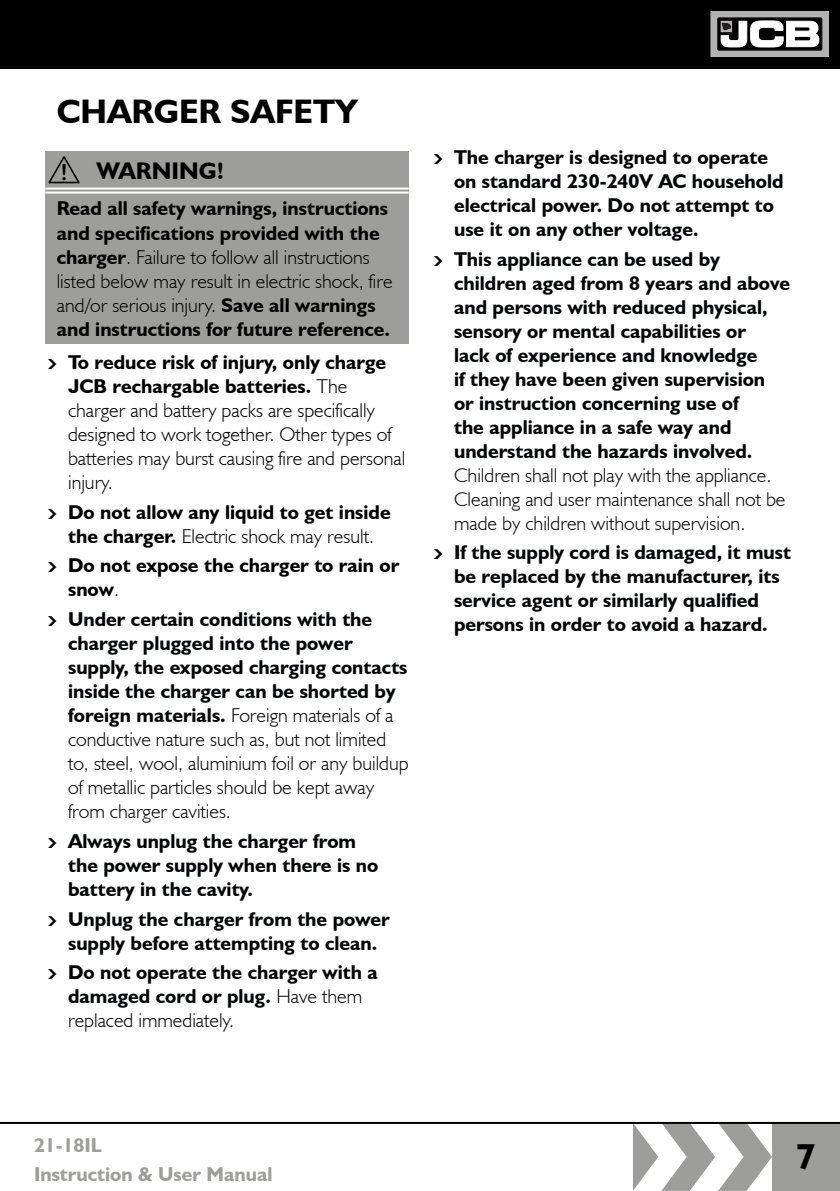
<style>
.page{position:relative;width:840px;height:1191px;background:#fff}
.page>*{position:absolute;margin:0;border:0;box-sizing:border-box;transform-origin:0 0}
.t1{font:700 36px "JCB Euro";color:#000}
.t2{font:700 34px "JCB Euro";color:#000}
.t3{font:700 24px "JCB Euro";color:#000}
.t4{font:700 20px/24px "JCB Euro";color:#030405}
.t5{font:300 20px/24px "JCB Euro";color:#030405}
.t6{font:700 20px/24px "JCB Euro";color:#000}
.t7{font:300 20px/24px "JCB Euro";color:#000}
.t8{font:700 20px/29.6px "JCB Euro";color:#9d9d9c}
.s1{font-weight:300}
.s2{font-family:"Arrowstfb";font-weight:400;font-size:12px}
.s3{font-weight:700}
</style>
<div class="page">
<svg style="left:633px;top:1124px;width:138px;height:66px"></svg>
<div style="left:771px;top:1123px;width:68px;height:68px;background:#9d9d9c"></div>
<div style="left:0;top:0;width:839px;height:68px;background:#000"></div>
<svg style="left:712px;top:13px;width:114px;height:42px"></svg>
<div style="left:710px;top:11px;width:118px;height:46px;border:1px solid #b3b2b2"></div>
<svg style="left:717px;top:18px;width:104px;height:32px"></svg>
<div style="left:717px;top:18px;width:104px;height:32px;border:1px solid #231f20"></div>
<svg style="left:720px;top:21px;width:98px;height:26px"></svg>
<hr style="left:0;top:1122px;width:839px;height:2px;background:#000">
<div style="left:45px;top:190px;width:363px;height:154px;background:#9d9d9c"></div>
<div style="left:45px;top:151px;width:40px;height:39px;background:#9d9d9c"></div>
<div style="left:85px;top:151px;width:323px;height:39px;background:#9d9d9c"></div>
<svg style="left:48px;top:156px;width:32px;height:27px"></svg>
<hr style="left:45px;top:187px;width:363px;height:2px;background:#fff">
<hr style="left:45px;top:191px;width:363px;height:2px;background:#fff">
<h2 class="t2" style="left:57px;top:91px;width:302px">CHARGER SAFETY</h2>
<p class="t3" style="left:96px;top:156px;width:129px">WARNING!</p>
<p class="t6" style="left:57px;top:196px;width:337px">Read all safety warnings, instructions and specifications provided with the charger<span class="s1">. Failure to follow all instructions listed below may result in electric shock, fire and/or serious injury.</span> Save all warnings and instructions for future reference.</p>
<p class="t7" style="left:68px;top:350px;width:338px;text-indent:-20px"><span class="s2">M</span> <span class="s3">To reduce risk of injury, only charge JCB rechargable batteries.</span> The charger and battery packs are specifically designed to work together. Other types of batteries may burst causing fire and personal injury.</p>
<p class="t6" style="left:48px;top:499px;width:344px;text-align:center"><span class="s2">M</span> Do not allow any liquid to get inside the charger. <span class="s1">Electric shock may result.</span></p>
<p class="t6" style="left:68px;top:553px;width:332px;text-indent:-20px"><span class="s2">M</span> Do not expose the charger to rain or snow<span class="s1">.</span></p>
<p class="t5" style="left:68px;top:607px;width:342px;text-indent:-20px"><span class="s2">M</span> <span class="s3">Under certain conditions with the charger plugged into the power supply, the exposed charging contacts inside the charger can be shorted by foreign materials.</span> Foreign materials of a conductive nature such as, but not limited to, steel, wool, aluminium foil or any buildup of metallic particles should be kept away from charger cavities.</p>
<p class="t4" style="left:68px;top:828px;width:311px;text-indent:-20px"><span class="s2">M</span> Always unplug the charger from the power supply when there is no battery in the cavity.</p>
<p class="t4" style="left:48px;top:906px;width:343px;text-align:center"><span class="s2">M</span> Unplug the charger from the power supply before attempting to clean.</p>
<p class="t4" style="left:68px;top:960px;width:311px;text-indent:-20px"><span class="s2">M</span> Do not operate the charger with a damaged cord or plug. <span class="s1">Have them replaced immediately.</span></p>
<p class="t4" style="left:454px;top:145px;width:331px;text-indent:-20px"><span class="s2">M</span> The charger is designed to operate on standard 230-240V AC household electrical power. Do not attempt to use it on any other voltage.</p>
<p class="t4" style="left:454px;top:246px;width:337px;text-indent:-20px"><span class="s2">M</span> This appliance can be used by children aged from 8 years and above and persons with reduced physical, sensory or mental capabilities or<br>lack of experience and knowledge<br>if they have been given supervision<br>or instruction concerning use of<br>the appliance in a safe way and understand the hazards involved.</p>
<p class="t5" style="left:454px;top:462px;width:333px">Children shall not play with the appliance.<br>Cleaning and user maintenance shall not be made by children without supervision.</p>
<p class="t4" style="left:454px;top:540px;width:338px;text-indent:-20px"><span class="s2">M</span> If the supply cord is damaged, it must be replaced by the manufacturer, its service agent or similarly qualified persons in order to avoid a hazard.</p>
<p class="t8" style="left:34px;top:1129px;width:240px">21-18IL<br>Instruction &amp; User Manual</p>
<h1 class="t1" style="left:795px;top:1134px;width:21px">7</h1>
</div>
